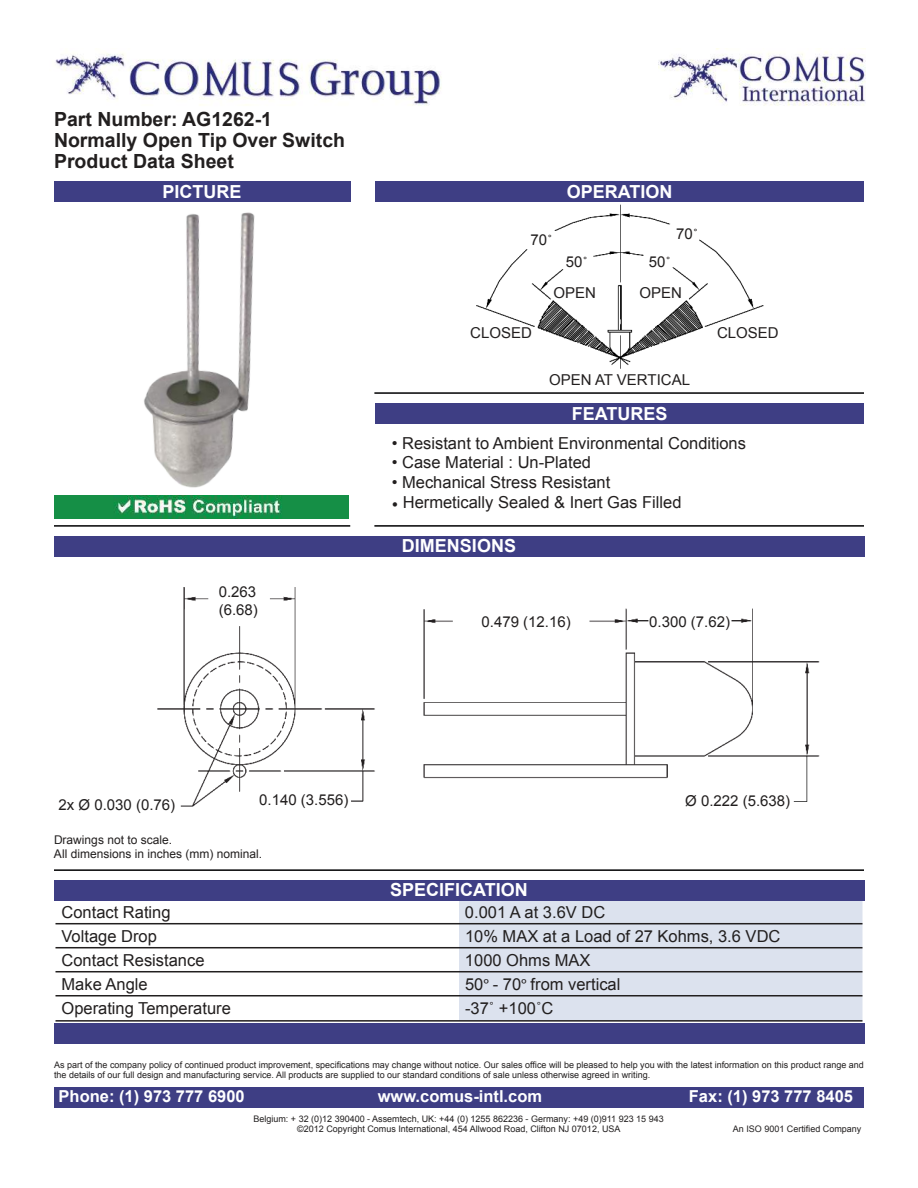
<style>
.page{position:relative;width:918px;height:1188px;background:#fff}
.page>*{position:absolute;margin:0;border:0;box-sizing:border-box;transform-origin:0 0}
.t1{font:700 19.5px/21px "Arial";color:#221f1f}
.t2{font:700 18px "Arial";color:#fff}
.t3{font:16.5px "Arial";color:#221f1f}
.t4{font:700 16.5px "Arial";color:#fff}
.t5{font:15px/18px "Arial";color:#221f1f}
.t6{font:12px/14.4px "Arial";color:#221f1f}
.t7{font:9px/10.8px "Arial";color:#221f1f}
.s1{font-family:"Minion Pro"}
.s2{font-style:inherit}
</style>
<div class="page">
<img style="left:157px;top:587px;width:663px;height:220px">
<img style="left:55px;top:53px;width:386px;height:53px">
<img style="left:659px;top:48px;width:207px;height:58px">
<div style="left:54px;top:182px;width:296px;height:20px;background:#3e3e84"></div>
<div style="left:375px;top:182px;width:489px;height:20px;background:#3e3e84"></div>
<div style="left:375px;top:404px;width:489px;height:20px;background:#3e3e84"></div>
<div style="left:54px;top:536px;width:810px;height:20px;background:#3e3e84"></div>
<hr style="left:54px;top:525px;width:296px;height:2px;background:#010102">
<hr style="left:374px;top:525px;width:490px;height:2px;background:#010102">
<hr style="left:54px;top:869px;width:810px;height:2px;background:#010102">
<div style="left:459px;top:900px;width:403px;height:120px;background:#dce2ee"></div>
<hr style="left:56px;top:923px;width:403px;height:1px;background:#221f1f">
<hr style="left:459px;top:923px;width:404px;height:1px;background:#221f1f">
<hr style="left:56px;top:947px;width:403px;height:1px;background:#221f1f">
<hr style="left:459px;top:947px;width:404px;height:1px;background:#221f1f">
<hr style="left:56px;top:971px;width:403px;height:1px;background:#221f1f">
<hr style="left:459px;top:971px;width:404px;height:1px;background:#221f1f">
<hr style="left:56px;top:995px;width:403px;height:1px;background:#221f1f">
<hr style="left:459px;top:995px;width:404px;height:1px;background:#221f1f">
<hr style="left:56px;top:1020px;width:403px;height:2px;background:#221f1f">
<hr style="left:459px;top:1020px;width:404px;height:2px;background:#221f1f">
<div style="left:54px;top:880px;width:810px;height:20px;background:#3e3e84"></div>
<div style="left:54px;top:1024px;width:810px;height:20px;background:#3e3e84"></div>
<img style="left:54px;top:496px;width:295px;height:22px">
<img style="left:476px;top:204px;width:288px;height:165px">
<img style="left:117px;top:212px;width:179px;height:297px">
<hr style="left:374px;top:392px;width:490px;height:2px;background:#010102">
<div style="left:54px;top:1087px;width:809px;height:20px;background:#3e3e84"></div>
<h1 class="t1" style="left:54px;top:111px;width:293px">Part Number: AG1262-1<br>Normally Open Tip Over Switch<br>Product Data Sheet</h1>
<h2 class="t2" style="left:163px;top:185px;width:81px">PICTURE</h2>
<h2 class="t2" style="left:567px;top:185px;width:107px">OPERATION</h2>
<h3 class="t5" style="left:531px;top:231px;width:24px">70<span class="s1">˚</span></h3>
<h3 class="t5" style="left:676px;top:225px;width:24px">70<span class="s1">˚</span></h3>
<h3 class="t5" style="left:566px;top:254px;width:24px">50<span class="s1">˚</span></h3>
<h3 class="t5" style="left:649px;top:254px;width:24px">50<span class="s1">˚</span></h3>
<h3 class="t5" style="left:553px;top:284px;width:44px">OPEN</h3>
<h3 class="t5" style="left:640px;top:284px;width:44px">OPEN</h3>
<h3 class="t5" style="left:470px;top:324px;width:63px">CLOSED</h3>
<h3 class="t5" style="left:717px;top:324px;width:63px">CLOSED</h3>
<h3 class="t5" style="left:549px;top:371px;width:142px">OPEN AT VERTICAL</h3>
<h2 class="t2" style="left:572px;top:407px;width:97px">FEATURES</h2>
<h3 class="t3" style="left:392px;top:432px;width:356px">• Resistant to Ambient Environmental Conditions</h3>
<h3 class="t3" style="left:392px;top:452px;width:201px">• Case Material : Un-Plated</h3>
<h3 class="t3" style="left:392px;top:472px;width:220px">• Mechanical Stress Resistant</h3>
<h3 class="t3" style="left:392px;top:491px;width:291px"><span class="s1">•</span> Hermetically Sealed &amp; Inert Gas Filled</h3>
<h3 class="t5" style="left:219px;top:583px;width:41px">0.263 (6.68)</h3>
<h2 class="t2" style="left:402px;top:539px;width:116px">DIMENSIONS</h2>
<h3 class="t5" style="left:481px;top:613px;width:91px">0.479 (12.16)</h3>
<h3 class="t5" style="left:649px;top:612px;width:82px">0.300 (7.62)</h3>
<h3 class="t5" style="left:259px;top:792px;width:91px">0.140 (3.556)</h3>
<h3 class="t5" style="left:58px;top:796px;width:118px">2x Ø 0.030 (0.76)</h3>
<h3 class="t5" style="left:685px;top:792px;width:107px">Ø 0.222 (5.638)</h3>
<h3 class="t6" style="left:54px;top:833px;width:210px">Drawings not to scale.<br>All dimensions in inches (mm) nominal.</h3>
<h2 class="t2" style="left:390px;top:883px;width:139px">SPECIFICATION</h2>
<h3 class="t3" style="left:62px;top:901px;width:111px">Contact Rating</h3>
<h3 class="t3" style="left:465px;top:901px;width:142px">0.001 A at 3.6V DC</h3>
<h3 class="t3" style="left:62px;top:930px;width:97px">Voltage Drop</h3>
<h3 class="t3" style="left:465px;top:925px;width:317px">10% MAX at a Load of 27 Kohms, 3.6 VDC</h3>
<h3 class="t3" style="left:62px;top:949px;width:145px">Contact Resistance</h3>
<h3 class="t3" style="left:465px;top:949px;width:127px">1000 Ohms MAX</h3>
<h3 class="t3" style="left:62px;top:973px;width:88px">Make Angle</h3>
<h3 class="t3" style="left:465px;top:978px;width:157px">50<span class="s1">°</span> - 7<span class="s2">0</span><span class="s1">°</span> from vertical</h3>
<h3 class="t3" style="left:62px;top:1002px;width:171px">Operating Temperature</h3>
<h3 class="t3" style="left:465px;top:997px;width:90px">-37<span class="s2">˚</span> +100<span class="s2">˚</span>C</h3>
<p class="t7" style="left:54px;top:1059px;width:811px">As part of the company policy of continued product improvement, speci昀椀cations may change without notice. Our sales of昀椀ce will be pleased to help you with the latest information on this product range and the details of our full design and manufacturing service. All products are supplied to our standard conditions of sale unless otherwise agreed in writing.</p>
<h3 class="t4" style="left:59px;top:1090px;width:188px">Phone: (1) 973 777 6900</h3>
<h3 class="t4" style="left:378px;top:1090px;width:166px">www.comus-intl.com</h3>
<h3 class="t4" style="left:689px;top:1090px;width:166px">Fax: (1) 973 777 8405</h3>
<p class="t7" style="left:253px;top:1113px;width:412px;text-align:center">Belgium: + 32 (0)12 390400 - Assemtech, UK: +44 (0) 1255 862236 - Germany: +49 (0)911 923 15 943 ©2012 Copyright Comus International, 454 Allwood Road, Clifton NJ 07012, USA</p>
<p class="t7" style="left:733px;top:1124px;width:130px">An ISO 9001 Certi昀椀ed Company</p>
</div>
